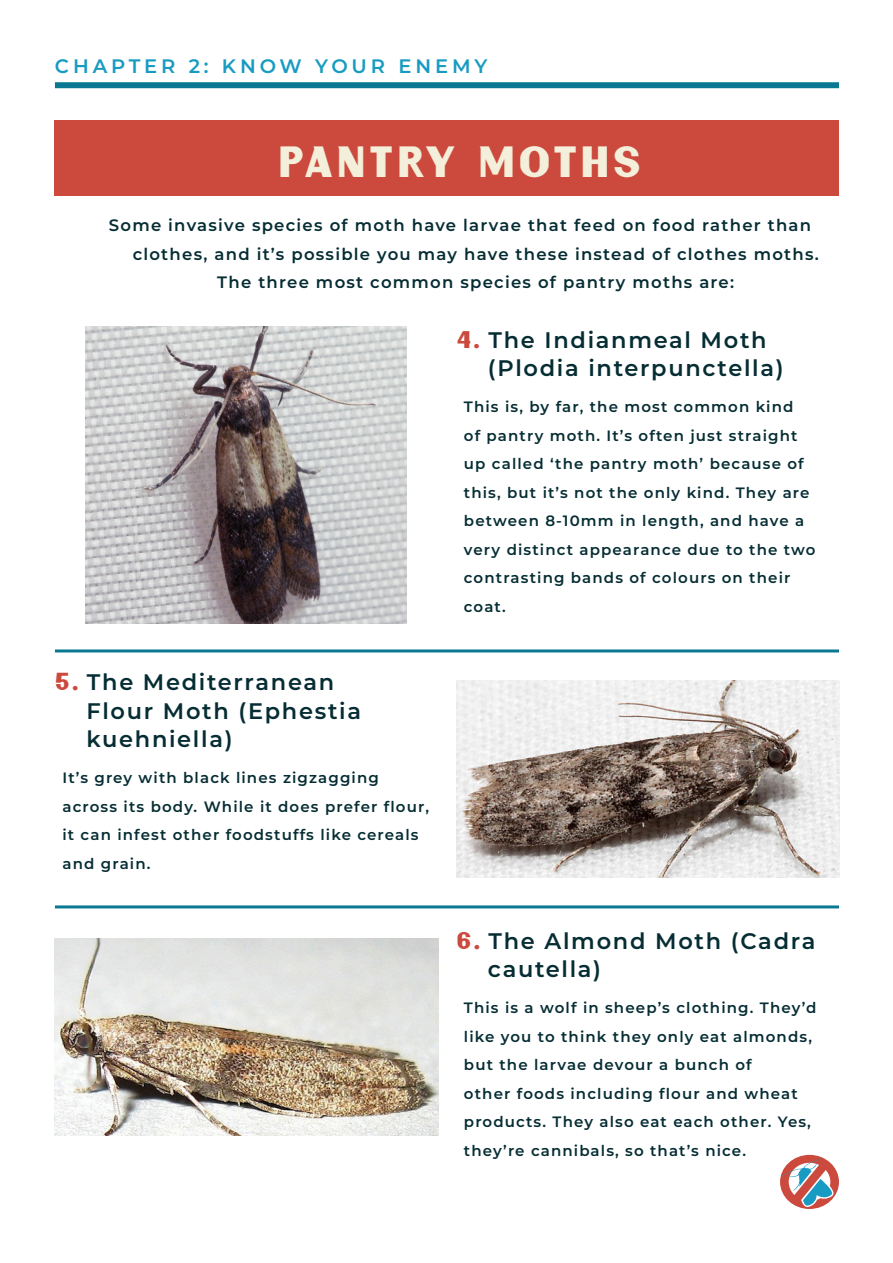
<style>
.page{position:relative;width:893px;height:1263px;background:#fff}
.page>*{position:absolute;margin:0;border:0;box-sizing:border-box;transform-origin:0 0}
.t1{font:43.5px "Milan";letter-spacing:.065em;color:#f4efda}
.t2{font:600 22.5px/28.5px "Montserrat";letter-spacing:.075em;color:#052d33}
.t3{font:600 19.5px "Montserrat";letter-spacing:.2em;color:#189bc2}
.t4{font:600 16.5px "Montserrat";letter-spacing:.075em;color:#052d33}
.t5{font:600 15px/28.5px "Montserrat";letter-spacing:.075em;color:#052d33}
.s1{font-family:"Milan";font-weight:400;font-size:24px;color:#cb493d}
</style>
<div class="page">
<svg style="left:780px;top:1155px;width:59px;height:54px"></svg>
<div style="left:55px;top:82px;width:784px;height:6px;background:#0a7893"></div>
<div style="left:54px;top:120px;width:784px;height:76px;background:#cb493d"></div>
<img style="left:85px;top:326px;width:321px;height:298px">
<img style="left:55px;top:939px;width:383px;height:196px">
<img style="left:456px;top:681px;width:384px;height:196px">
<hr style="left:55px;top:649px;width:784px;height:3px;background:#0a7893">
<hr style="left:55px;top:905px;width:784px;height:3px;background:#0a7893">
<p class="t3" style="left:55px;top:52px;width:434px">CHAPTER 2: KNOW YOUR ENEMY</p>
<p class="t1" style="left:279px;top:137px;width:364px">PANTRY MOTHS</p>
<p class="t4" style="left:109px;top:214px;width:704px">Some invasive species of moth have larvae that feed on food rather than</p>
<p class="t4" style="left:133px;top:242px;width:688px">clothes, and it’s possible you may have these instead of clothes moths.</p>
<p class="t4" style="left:217px;top:271px;width:518px">The three most common species of pantry moths are:</p>
<p class="t2" style="left:86px;top:667px;width:276px;text-indent:-32px"><span class="s1">5.</span> The Mediterranean<br>Flour Moth (Ephestia kuehniella)</p>
<p class="t5" style="left:62px;top:763px;width:368px">It’s grey with black lines zigzagging across its body. While it does prefer flour, it can infest other foodstuffs like cereals and grain.</p>
<p class="t2" style="left:488px;top:325px;width:297px;text-indent:-32px"><span class="s1">4.</span> The Indianmeal Moth (Plodia interpunctella)</p>
<p class="t5" style="left:464px;top:392px;width:353px">This is, by far, the most common kind<br>of pantry moth. It’s often just straight up called ‘the pantry moth’ because of this, but it’s not the only kind. They are between 8-10mm in length, and have a very distinct appearance due to the two contrasting bands of colours on their coat.</p>
<p class="t2" style="left:488px;top:925px;width:329px;text-indent:-32px"><span class="s1">6.</span> The Almond Moth (Cadra cautella)</p>
<p class="t5" style="left:464px;top:993px;width:354px">This is a wolf in sheep’s clothing. They’d like you to think they only eat almonds, but the larvae devour a bunch of<br>other foods including flour and wheat products. They also eat each other. Yes, they’re cannibals, so that’s nice.</p>
</div>
